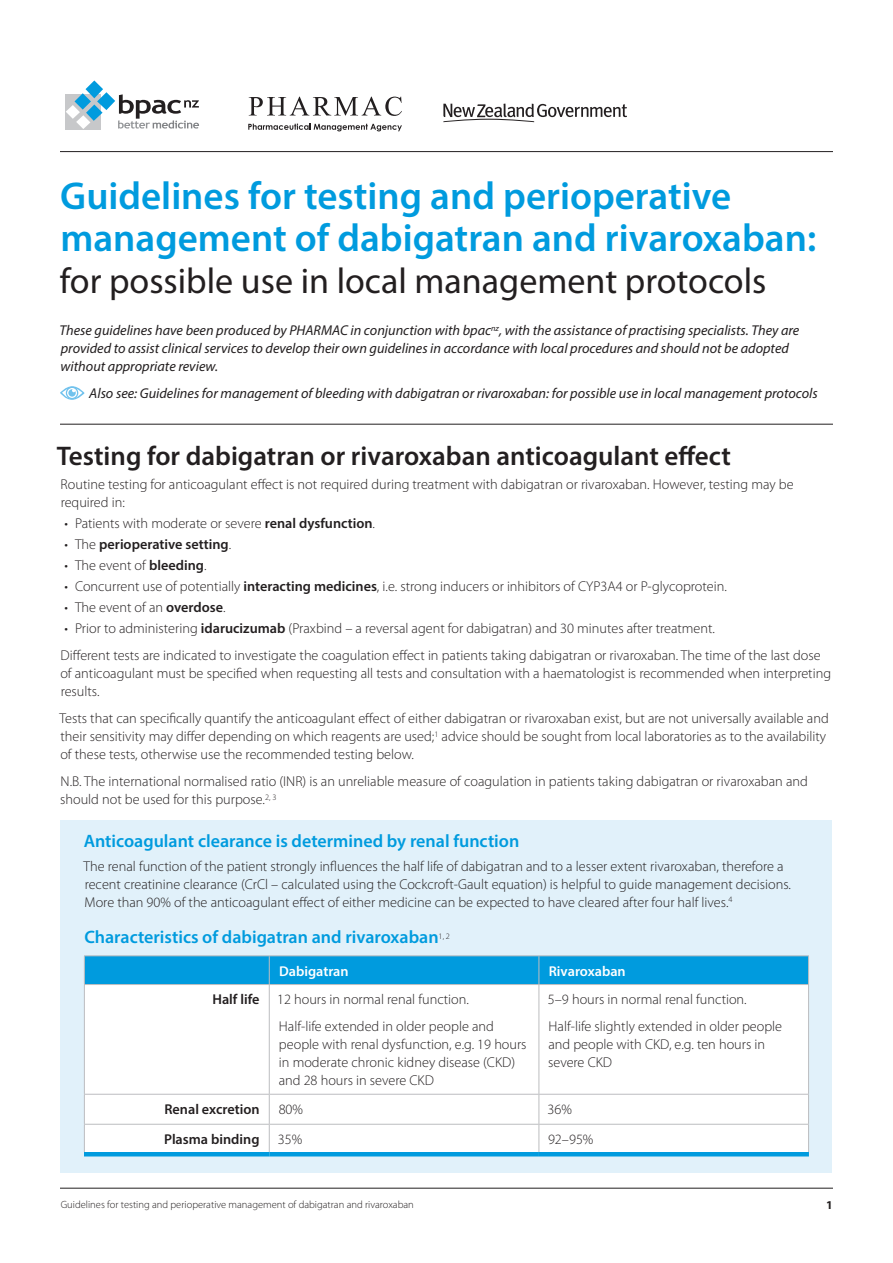
<style>
.page{position:relative;width:893px;height:1263px;background:#fff}
.page>*{position:absolute;margin:0;border:0;box-sizing:border-box;transform-origin:0 0}
.t1{font:600 39px/42px "Myriad Pro";color:#009bde}
.t2{font:36px "Myriad Pro";color:#231f20}
.Heading_1{font:600 27px "Myriad Pro";color:#231f20}
.Heading_2{font:600 18px "Myriad Pro";color:#009bde}
.Body{font:300 14.25px/18px "Myriad Pro";color:#231f20}
.t3{font:italic 14.25px/18px "Myriad Pro";color:#231f20}
.Bullets{font:300 14.25px "Myriad Pro";color:#231f20}
.Body-2{font:600 14.25px "Myriad Pro";color:#231f20}
.Bullets-2{font:600 14.25px "Myriad Pro";color:#231f20}
.t4{font:600 14.25px "Myriad Pro";color:#fff}
.t5{font:700 12px "Myriad Pro";color:#231f20}
.t6{font:300 10.5px "Myriad Pro";color:#231f20}
.s1{font-weight:600}
.s2{font-weight:300}
</style>
<div class="page">
<div style="left:61px;top:820px;width:771px;height:353px;background:#e1f1fa"></div>
<svg style="left:60px;top:386px;width:25px;height:14px"></svg>
<div style="left:66px;top:387px;width:12px;height:12px;border:1px solid #71c2ed;border-radius:50%"></div>
<svg style="left:62px;top:388px;width:20px;height:11px"></svg>
<div style="left:85px;top:985px;width:723px;height:167px;background:#fff"></div>
<hr style="left:84px;top:1152px;width:185px;height:4px;background:#009bde">
<hr style="left:269px;top:1152px;width:270px;height:4px;background:#009bde">
<hr style="left:539px;top:1152px;width:270px;height:4px;background:#009bde">
<svg style="left:84px;top:1125px;width:1px;height:27px"></svg>
<svg style="left:269px;top:1125px;width:1px;height:27px"></svg>
<svg style="left:539px;top:1125px;width:1px;height:27px"></svg>
<svg style="left:808px;top:1125px;width:1px;height:27px"></svg>
<hr style="left:84px;top:955px;width:185px;height:1px;background:#bcbdc0">
<hr style="left:269px;top:955px;width:270px;height:1px;background:#bcbdc0">
<hr style="left:539px;top:955px;width:270px;height:1px;background:#bcbdc0">
<div style="left:84px;top:956px;width:725px;height:28px;background:#009bde"></div>
<hr style="left:84px;top:984px;width:185px;height:1px;background:#bcbdc0">
<hr style="left:84px;top:985px;width:1px;height:109px;background:#bcbdc0">
<hr style="left:269px;top:984px;width:270px;height:1px;background:#bcbdc0">
<hr style="left:269px;top:985px;width:1px;height:109px;background:#bcbdc0">
<hr style="left:539px;top:984px;width:270px;height:1px;background:#bcbdc0">
<hr style="left:539px;top:985px;width:1px;height:109px;background:#bcbdc0">
<hr style="left:808px;top:985px;width:1px;height:109px;background:#bcbdc0">
<hr style="left:84px;top:1094px;width:185px;height:1px;background:#bcbdc0">
<hr style="left:84px;top:1094px;width:1px;height:30px;background:#bcbdc0">
<hr style="left:269px;top:1094px;width:270px;height:1px;background:#bcbdc0">
<hr style="left:269px;top:1094px;width:1px;height:30px;background:#bcbdc0">
<hr style="left:539px;top:1094px;width:270px;height:1px;background:#bcbdc0">
<hr style="left:539px;top:1094px;width:1px;height:30px;background:#bcbdc0">
<hr style="left:808px;top:1094px;width:1px;height:30px;background:#bcbdc0">
<hr style="left:84px;top:1124px;width:185px;height:1px;background:#bcbdc0">
<hr style="left:269px;top:1124px;width:270px;height:1px;background:#bcbdc0">
<hr style="left:539px;top:1124px;width:270px;height:1px;background:#bcbdc0">
<hr style="left:60px;top:424px;width:773px;height:1px;background:#231f20">
<hr style="left:60px;top:1188px;width:773px;height:1px;background:#231f20">
<svg style="left:249px;top:97px;width:153px;height:19px"></svg>
<svg style="left:248px;top:124px;width:154px;height:7px"></svg>
<svg style="left:443px;top:104px;width:184px;height:18px"></svg>
<div style="left:66px;top:94px;width:35px;height:36px;background:#c7c8ca"></div>
<svg style="left:66px;top:80px;width:133px;height:49px"></svg>
<hr style="left:60px;top:151px;width:773px;height:1px;background:#231f20">
<p class="t1" style="left:60px;top:174px;width:757px">Guidelines for testing and perioperative management of dabigatran and rivaroxaban:</p>
<p class="t2" style="left:60px;top:259px;width:708px">for possible use in local management protocols</p>
<p class="t3" style="left:59px;top:321px;width:741px">These guidelines have been produced by PHARMAC in conjunction with bpac<sup>nz</sup>, with the assistance of practising specialists. They are provided to assist clinical services to develop their own guidelines in accordance with local procedures and should not be adopted without appropriate review.</p>
<p class="t3" style="left:89px;top:384px;width:730px">Also see: Guidelines for management of bleeding with dabigatran or rivaroxaban: for possible use in local management protocols</p>
<p class="Heading_1" style="left:57px;top:439px;width:675px">Testing for dabigatran or rivaroxaban anticoagulant effect</p>
<p class="Body" style="left:61px;top:475px;width:734px">Routine testing for anticoagulant effect is not required during treatment with dabigatran or rivaroxaban. However, testing may be required in:</p>
<p class="Bullets" style="left:64px;top:515px;width:312px">• Patients with moderate or severe <span class="s1">renal dysfunction</span>.</p>
<p class="Bullets-2" style="left:64px;top:535px;width:168px"><span class="s2">• The</span> perioperative setting<span class="s2">.</span></p>
<p class="Bullets" style="left:64px;top:557px;width:144px">• The event of <span class="s1">bleeding</span>.</p>
<p class="Bullets" style="left:64px;top:578px;width:664px">• Concurrent use of potentially <span class="s1">interacting medicines</span>, i.e. strong inducers or inhibitors of CYP3A4 or P-glycoprotein.</p>
<p class="Bullets" style="left:64px;top:599px;width:163px">• The event of an <span class="s1">overdose</span>.</p>
<p class="Bullets" style="left:64px;top:620px;width:652px">• Prior to administering <span class="s1">idarucizumab</span> (Praxbind – a reversal agent for dabigatran) and 30 minutes after treatment.</p>
<p class="Body" style="left:60px;top:646px;width:772px">Different tests are indicated to investigate the coagulation effect in patients taking dabigatran or rivaroxaban. The time of the last dose of anticoagulant must be specified when requesting all tests and consultation with a haematologist is recommended when interpreting results.</p>
<p class="Body" style="left:60px;top:709px;width:771px">Tests that can specifically quantify the anticoagulant effect of either dabigatran or rivaroxaban exist, but are not universally available and their sensitivity may differ depending on which reagents are used;<sup>1</sup> advice should be sought from local laboratories as to the availability of these tests, otherwise use the recommended testing below.</p>
<p class="Body" style="left:60px;top:772px;width:749px">N.B. The international normalised ratio (INR) is an unreliable measure of coagulation in patients taking dabigatran or rivaroxaban and should not be used for this purpose.<sup>2,</sup> <sup>3</sup></p>
<p class="Heading_2" style="left:84px;top:829px;width:437px">Anticoagulant clearance is determined by renal function</p>
<p class="Body" style="left:84px;top:857px;width:709px">The renal function of the patient strongly influences the half life of dabigatran and to a lesser extent rivaroxaban, therefore a recent creatinine clearance (CrCl – calculated using the Cockcroft-Gault equation) is helpful to guide management decisions.<br>More than 90% of the anticoagulant effect of either medicine can be expected to have cleared after four half lives.<sup>4</sup></p>
<p class="Heading_2" style="left:84px;top:926px;width:367px">Characteristics of dabigatran and rivaroxaban<sup>1,</sup> <sup>2</sup></p>
<p class="t4" style="left:279px;top:962px;width:71px">Dabigatran</p>
<p class="t4" style="left:549px;top:962px;width:79px">Rivaroxaban</p>
<p class="Body-2" style="left:212px;top:990px;width:49px">Half life</p>
<p class="Body" style="left:277px;top:990px;width:193px">12 hours in normal renal function.</p>
<p class="Body" style="left:279px;top:1017px;width:249px">Half-life extended in older people and people with renal dysfunction, e.g. 19 hours in moderate chronic kidney disease (CKD) and 28 hours in severe CKD</p>
<p class="Body" style="left:548px;top:990px;width:200px">5–9 hours in normal renal function.</p>
<p class="Body" style="left:548px;top:1017px;width:236px">Half-life slightly extended in older people and people with CKD, e.g. ten hours in severe CKD</p>
<p class="Body-2" style="left:164px;top:1100px;width:97px">Renal excretion</p>
<p class="Body" style="left:279px;top:1100px;width:26px">80%</p>
<p class="Body" style="left:548px;top:1100px;width:26px">36%</p>
<p class="Body-2" style="left:164px;top:1130px;width:97px">Plasma binding</p>
<p class="Body" style="left:278px;top:1130px;width:26px">35%</p>
<p class="Body" style="left:548px;top:1130px;width:47px">92–95%</p>
<p class="t6" style="left:61px;top:1198px;width:355px">Guidelines for testing and perioperative management of dabigatran and rivaroxaban</p>
<p class="t5" style="left:826px;top:1197px;width:8px">1</p>
</div>
